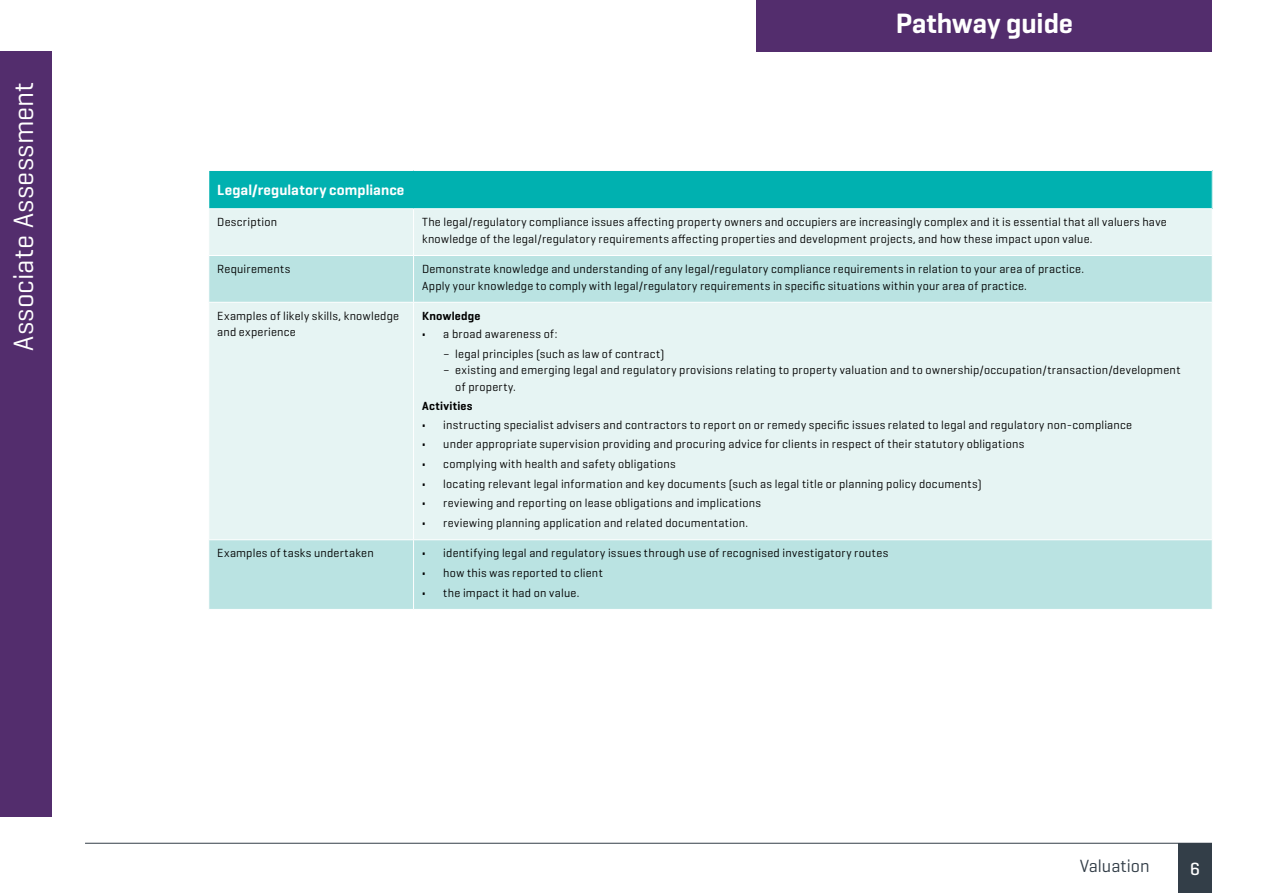
<style>
.page{position:relative;width:1263px;height:893px;background:#fff}
.page>*{position:absolute;margin:0;border:0;box-sizing:border-box;transform-origin:0 0}
.t1{font:28.5px "Geogrotesque";letter-spacing:.01em;color:#fff}
.t2{font:600 28.5px "Geogrotesque";letter-spacing:-.005em;color:#fff}
.t3{font:18px "Geogrotesque";color:#333e48}
.t4{font:500 18px "Geogrotesque";color:#fff}
.t5{font:600 15px "Geogrotesque";letter-spacing:.005em;color:#fff}
.t6{font:12px/16.5px "Geogrotesque";letter-spacing:.02em;color:#000}
.t7{font:600 12px "Geogrotesque";letter-spacing:.025em;color:#000}
.s1{font-weight:700}
</style>
<div class="page">
<div style="left:1178px;top:843px;width:34px;height:50px;background:#333e48"></div>
<hr style="left:85px;top:843px;width:1127px;height:1px;background:#333e48">
<div style="left:0;top:51px;width:51px;height:765px;background:#532d6d"></div>
<div style="left:757px;top:0;width:455px;height:51px;background:#532d6d"></div>
<div style="left:209px;top:170px;width:1003px;height:39px;background:#00b1b0"></div>
<div style="left:209px;top:209px;width:1003px;height:46px;background:#e6f4f3"></div>
<svg style="left:209px;top:256px;width:1003px;height:353px;background:#d7eeed"></svg>
<hr style="left:208px;top:170px;width:206px;height:1px;background:#fff">
<hr style="left:414px;top:170px;width:798px;height:1px;background:#fff">
<hr style="left:208px;top:208px;width:206px;height:1px;background:#fff">
<hr style="left:414px;top:208px;width:798px;height:1px;background:#fff">
<hr style="left:413px;top:209px;width:1px;height:46px;background:#fff">
<hr style="left:413px;top:256px;width:1px;height:46px;background:#fff">
<hr style="left:208px;top:302px;width:206px;height:1px;background:#fff">
<hr style="left:414px;top:302px;width:798px;height:1px;background:#fff">
<hr style="left:413px;top:303px;width:1px;height:236px;background:#fff">
<hr style="left:208px;top:539px;width:206px;height:1px;background:#fff">
<hr style="left:414px;top:539px;width:798px;height:1px;background:#fff">
<hr style="left:413px;top:540px;width:1px;height:69px;background:#fff">
<h1 class="t1" style="left:6px;top:351px;width:271px;rotate:-90deg">Associate Assessment</h1>
<h1 class="t2" style="left:896px;top:6px;width:179px">Pathway guide</h1>
<p class="t5" style="left:217px;top:181px;width:189px">Legal/regulatory compliance</p>
<p class="t6" style="left:217px;top:214px;width:61px">Description</p>
<p class="t6" style="left:422px;top:214px;width:746px">The legal/regulatory compliance issues affecting property owners and occupiers are increasingly complex and it is essential that all valuers have knowledge of the legal/regulatory requirements affecting properties and development projects, and how these impact upon value.</p>
<p class="t6" style="left:217px;top:260px;width:75px">Requirements</p>
<p class="t6" style="left:422px;top:260px;width:663px">Demonstrate knowledge and understanding of any legal/regulatory compliance requirements in relation to your area of practice.<br>Apply your knowledge to comply with legal/regulatory requirements in specific situations within your area of practice.</p>
<p class="t6" style="left:217px;top:307px;width:183px">Examples of likely skills, knowledge and experience</p>
<p class="t7" style="left:422px;top:308px;width:60px">Knowledge</p>
<p class="t6" style="left:422px;top:325px;width:137px"><span class="s1">•</span> a broad awareness of:</p>
<p class="t6" style="left:443px;top:345px;width:222px">– legal principles (such as law of contract)</p>
<p class="t6" style="left:455px;top:361px;width:727px;text-indent:-12px">– existing and emerging legal and regulatory provisions relating to property valuation and to ownership/occupation/transaction/development of property.</p>
<p class="t7" style="left:422px;top:399px;width:52px">Activities</p>
<p class="t6" style="left:422px;top:416px;width:712px"><span class="s1">•</span> instructing specialist advisers and contractors to report on or remedy specific issues related to legal and regulatory non-compliance</p>
<p class="t6" style="left:422px;top:436px;width:604px"><span class="s1">•</span> under appropriate supervision providing and procuring advice for clients in respect of their statutory obligations</p>
<p class="t6" style="left:422px;top:455px;width:255px"><span class="s1">•</span> complying with health and safety obligations</p>
<p class="t6" style="left:422px;top:475px;width:561px"><span class="s1">•</span> locating relevant legal information and key documents (such as legal title or planning policy documents)</p>
<p class="t6" style="left:422px;top:495px;width:340px"><span class="s1">•</span> reviewing and reporting on lease obligations and implications</p>
<p class="t6" style="left:422px;top:514px;width:328px"><span class="s1">•</span> reviewing planning application and related documentation.</p>
<p class="t6" style="left:217px;top:545px;width:158px">Examples of tasks undertaken</p>
<p class="t6" style="left:422px;top:545px;width:468px"><span class="s1">•</span> identifying legal and regulatory issues through use of recognised investigatory routes</p>
<p class="t6" style="left:422px;top:564px;width:182px"><span class="s1">•</span> how this was reported to client</p>
<p class="t6" style="left:422px;top:584px;width:159px"><span class="s1">•</span> the impact it had on value.</p>
<h2 class="t3" style="left:1080px;top:854px;width:71px">Valuation</h2>
<h2 class="t4" style="left:1190px;top:857px;width:11px">6</h2>
</div>
